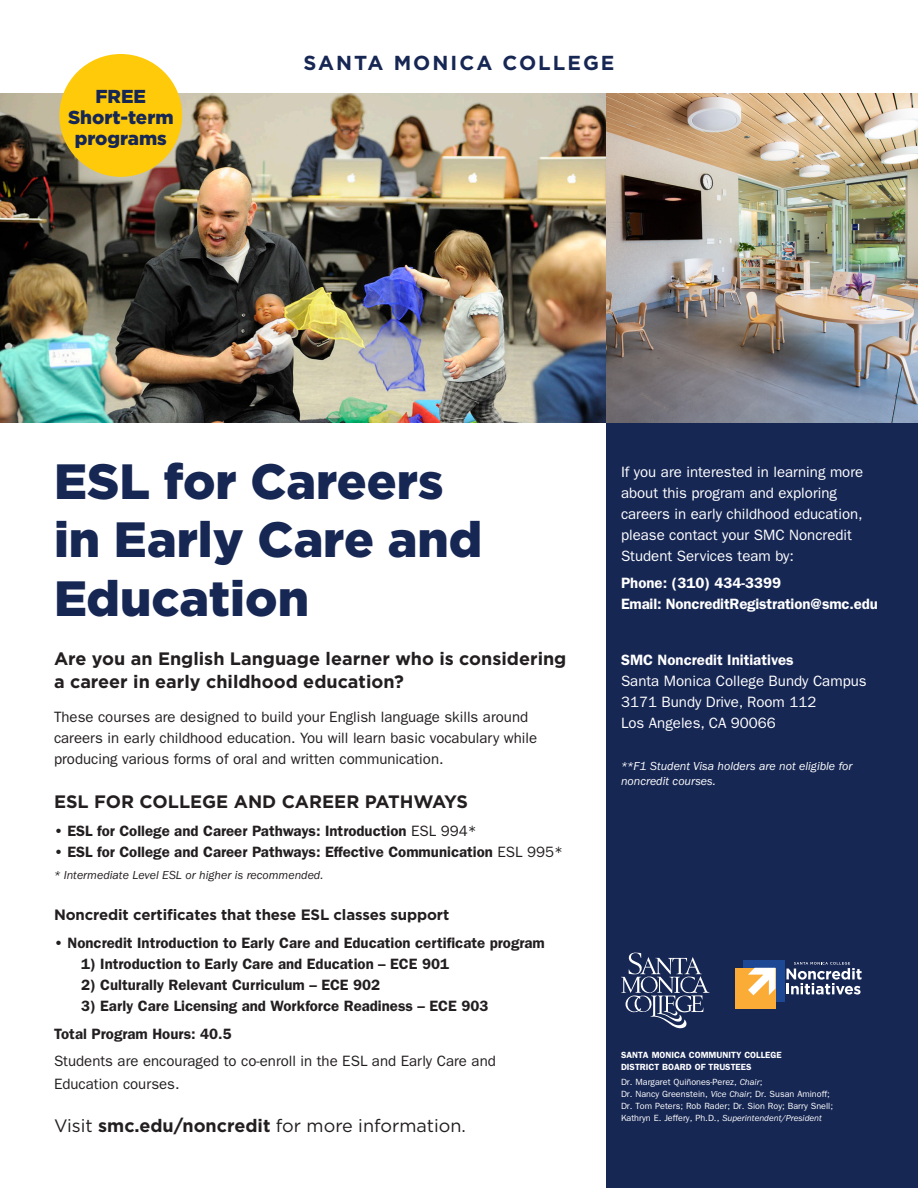
<style>
.page{position:relative;width:918px;height:1188px;background:#fff}
.page>*{position:absolute;margin:0;border:0;box-sizing:border-box;transform-origin:0 0}
.Main_Headline{font:900 49.5px/58.5px "Gotham";color:#172754}
.t1{font:700 20.25px "Gotham";letter-spacing:.1em;color:#172754}
.CTA{font:900 18.75px/20.7px "Gotham";color:#172754;text-align:center}
.Body_Copy{font:700 18px/22.5px "Gotham";color:#231f20}
.Body_Copy-2{font:18px "Gotham";color:#231f20}
.Body_Copy-3{font:600 15px "ITC Franklin Gothic Std";color:#231f20}
.Body_Copy-4{font:15px/21px "ITC Franklin Gothic Std";color:#231f20}
.Body_Copy-5{font:15px/21px "ITC Franklin Gothic Std";color:#fff}
.Body_Copy-6{font:600 15px "ITC Franklin Gothic Std";color:#fff}
.Section_Header{font:700 15px "Gotham";letter-spacing:-.01em;color:#231f20}
.Body_Copy-7{font:italic 12px/15px "ITC Franklin Gothic Std";color:#fff}
.Body_Copy-8{font:italic 12px "ITC Franklin Gothic Std";color:#231f20}
.t2{font:9px/12px "ITC Franklin Gothic Std";color:#fff}
.t3{font:600 9px/12px "ITC Franklin Gothic Std";color:#fff}
.s1{font-weight:400}
.s2{font-weight:700}
.s3{font-style:italic}
</style>
<div class="page">
<div style="left:606px;top:423px;width:312px;height:765px;background:#172754"></div>
<img style="left:0;top:94px;width:606px;height:329px">
<img style="left:606px;top:94px;width:312px;height:329px">
<svg style="left:621px;top:952px;width:89px;height:76px"></svg>
<div style="left:743px;top:960px;width:41px;height:41px;background:#1d4894"></div>
<div style="left:735px;top:968px;width:40px;height:40px;background:#fbac36"></div>
<svg style="left:748px;top:968px;width:27px;height:27px"></svg>
<svg style="left:786px;top:962px;width:76px;height:33px"></svg>
<div style="left:59px;top:54px;width:123px;height:123px;background:#feca0a;border-radius:50%"></div>
<p class="CTA" style="left:95px;top:86px;width:52px">FREE</p>
<p class="CTA" style="left:68px;top:107px;width:107px">Short-term programs</p>
<p class="t1" style="left:304px;top:50px;width:312px">SANTA MONICA COLLEGE</p>
<p class="Main_Headline" style="left:54px;top:451px;width:430px">ESL for Careers in Early Care and<br>Education</p>
<p class="Body_Copy-5" style="left:621px;top:461px;width:244px">If you are interested in learning more about this program and exploring careers in early childhood education, please contact your SMC Noncredit Student Services team by:</p>
<p class="Body_Copy-6" style="left:621px;top:574px;width:162px">Phone: (310) 434-3399</p>
<p class="Body_Copy-6" style="left:621px;top:595px;width:258px">Email: NoncreditRegistration@smc.edu</p>
<p class="Body_Copy" style="left:54px;top:647px;width:514px">Are you an English Language learner who is considering a career in early childhood education?</p>
<p class="Body_Copy-4" style="left:54px;top:707px;width:485px">These courses are designed to build your English language skills around careers in early childhood education. You will learn basic vocabulary while producing various forms of oral and written communication.</p>
<p class="Body_Copy" style="left:54px;top:791px;width:416px">ESL FOR COLLEGE AND CAREER PATHWAYS</p>
<p class="Body_Copy-3" style="left:54px;top:822px;width:424px">• ESL for College and Career Pathways: Introduction <span class="s1">ESL 994*</span></p>
<p class="Body_Copy-3" style="left:54px;top:843px;width:511px">• ESL for College and Career Pathways: Effective Communication <span class="s1">ESL 995*</span></p>
<p class="Body_Copy-8" style="left:54px;top:868px;width:271px">* Intermediate Level ESL or higher is recommended.</p>
<p class="Section_Header" style="left:54px;top:905px;width:397px">Noncredit certificates that these ESL classes support</p>
<p class="Body_Copy-3" style="left:54px;top:934px;width:492px">• Noncredit Introduction to Early Care and Education certificate program</p>
<p class="Body_Copy-3" style="left:81px;top:955px;width:370px">1) Introduction to Early Care and Education – ECE 901</p>
<p class="Body_Copy-3" style="left:81px;top:976px;width:301px">2) Culturally Relevant Curriculum – ECE 902</p>
<p class="Body_Copy-3" style="left:81px;top:997px;width:409px">3) Early Care Licensing and Workforce Readiness – ECE 903</p>
<p class="Body_Copy-3" style="left:54px;top:1025px;width:179px">Total Program Hours: 40.5</p>
<p class="Body_Copy-4" style="left:54px;top:1050px;width:443px;line-height:22.5px">Students are encouraged to co-enroll in the ESL and Early Care and<br>Education courses.</p>
<p class="Body_Copy-2" style="left:54px;top:1114px;width:414px">Visit <span class="s2">smc.edu/noncredit</span> for more information.</p>
<p class="Body_Copy-6" style="left:621px;top:651px;width:174px">SMC Noncredit Initiatives</p>
<p class="Body_Copy-5" style="left:621px;top:671px;width:247px">Santa Monica College Bundy Campus</p>
<p class="Body_Copy-5" style="left:621px;top:692px;width:197px">3171 Bundy Drive, Room 112</p>
<p class="Body_Copy-5" style="left:621px;top:713px;width:156px">Los Angeles, CA 90066</p>
<p class="Body_Copy-7" style="left:621px;top:759px;width:233px">**F1 Student Visa holders are not eligible for noncredit courses.</p>
<p class="t3" style="left:621px;top:1049px;width:162px">SANTA MONICA COMMUNITY COLLEGE<br>DISTRICT BOARD OF TRUSTEES</p>
<p class="t2" style="left:621px;top:1076px;width:214px">Dr. Margaret Quiñones-Perez, <span class="s3">Chair</span>;<br>Dr. Nancy Greenstein, <span class="s3">Vice Chair</span>; Dr. Susan Aminoff; Dr. Tom Peters; Rob Rader; Dr. Sion Roy; Barry Snell; Kathryn E. Jeffery, Ph.D., <span class="s3">Superintendent/President</span></p>
</div>
